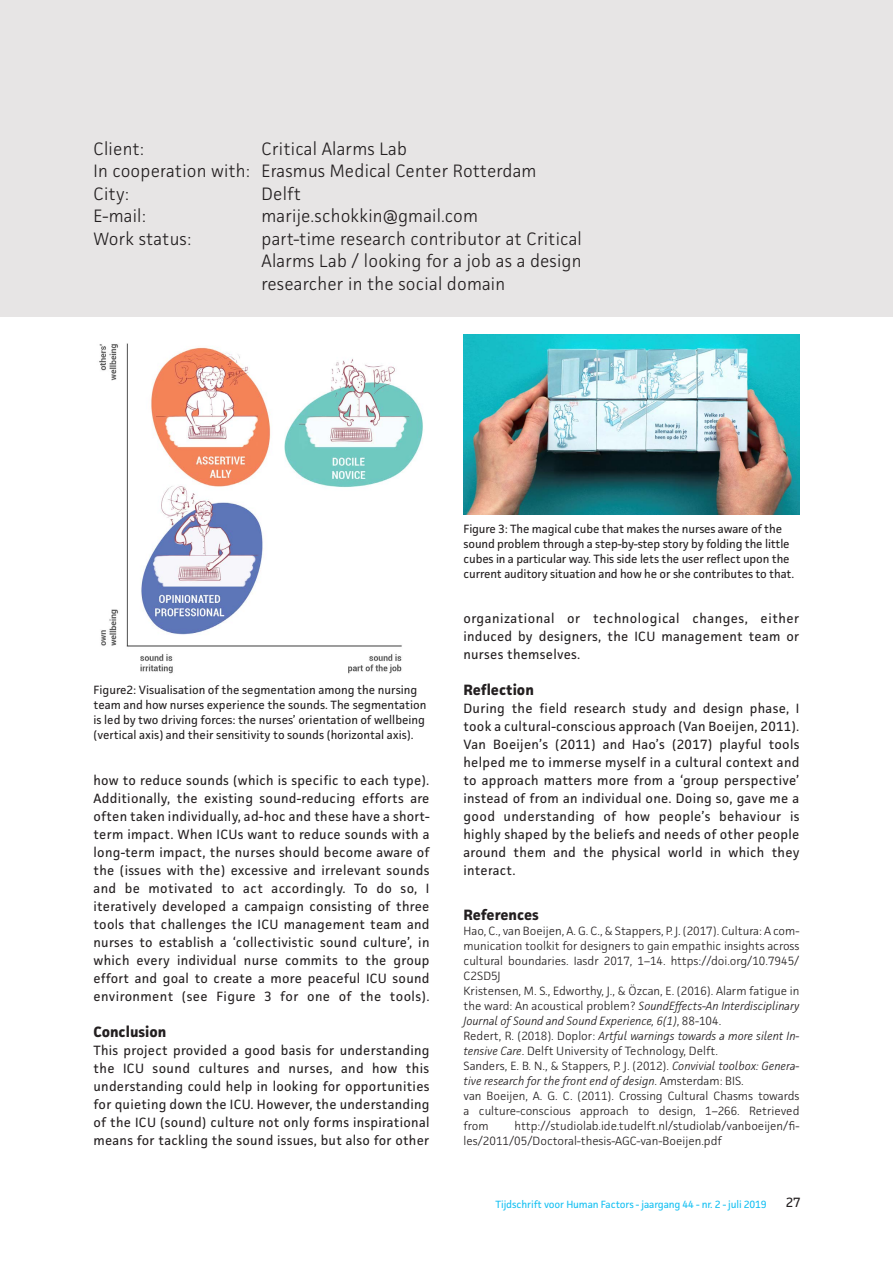
<style>
.page{position:relative;width:893px;height:1263px;background:#fff}
.page>*{position:absolute;margin:0;border:0;box-sizing:border-box;transform-origin:0 0}
.auteur_kop_zwart_TvE{font:300 18px/22.5px "Facit";letter-spacing:.01em;color:#231f20;text-align:justify}
.kop1_TvE{font:700 15px "Facit";color:#231f20}
.basistekst_TvE{font:13.5px/18px "Facit";letter-spacing:.02em;color:#231f20;text-align:justify}
.referenties_TvE{font:300 12px/15px "Facit";color:#231f20;text-align:justify}
.bijschrift-onder_TvE{font:12px/15px "Facit";letter-spacing:-.01em;color:#231f20}
.referenties_TvE-2{font:italic 300 12px/15px "Facit";color:#231f20}
.t1{font:10.5px "Facit";letter-spacing:-.01em;color:#15c0f2}
.s1{font-style:italic}
.s2{font-style:normal}
</style>
<div class="page">
<div style="left:0;top:0;width:893px;height:317px;background:#e7e5e5"></div>
<img style="left:99px;top:343px;width:324px;height:331px">
<img style="left:463px;top:335px;width:336px;height:180px">
<p class="auteur_kop_zwart_TvE" style="left:94px;top:137px;width:52px">Client:</p>
<p class="auteur_kop_zwart_TvE" style="left:262px;top:137px;width:147px">Critical Alarms Lab</p>
<p class="auteur_kop_zwart_TvE" style="left:94px;top:159px;width:444px">In cooperation with: Erasmus Medical Center Rotterdam</p>
<p class="auteur_kop_zwart_TvE" style="left:94px;top:182px;width:37px">City:</p>
<p class="auteur_kop_zwart_TvE" style="left:262px;top:182px;width:41px">Delft</p>
<p class="auteur_kop_zwart_TvE" style="left:94px;top:204px;width:54px">E-mail:</p>
<p class="auteur_kop_zwart_TvE" style="left:262px;top:204px;width:218px">marije.schokkin@gmail.com</p>
<p class="auteur_kop_zwart_TvE" style="left:94px;top:227px;width:99px">Work status:</p>
<p class="auteur_kop_zwart_TvE" style="left:262px;top:227px;width:322px">part-time research contributor at Critical Alarms Lab / looking for a job as a design researcher in the social domain</p>
<p class="bijschrift-onder_TvE" style="left:94px;top:682px;width:334px">Figure2: Visualisation of the segmentation among the nursing team and how nurses experience the sounds. The segmentation is led by two driving forces: the nurses’ orientation of wellbeing (vertical axis) and their sensitivity to sounds (horizontal axis).</p>
<p class="basistekst_TvE" style="left:94px;top:771px;width:338px">how to reduce sounds (which is specific to each type).<br>Additionally, the existing sound-reducing efforts are often taken individually, ad-hoc and these have a short&shy;term impact. When ICUs want to reduce sounds with a long-term impact, the nurses should become aware of the (issues with the) excessive and irrelevant sounds and be motivated to act accordingly. To do so, I iteratively developed a campaign consisting of three tools that challenges the ICU management team and nurses to establish a ‘collectivistic sound culture’, in which every individual nurse commits to the group effort and goal to create a more peaceful ICU sound environment (see Figure 3 for one of the tools).</p>
<p class="kop1_TvE" style="left:94px;top:1022px;width:74px">Conclusion</p>
<p class="basistekst_TvE" style="left:94px;top:1041px;width:337px">This project provided a good basis for understanding the ICU sound cultures and nurses, and how this understanding could help in looking for opportunities for quieting down the ICU. However, the understanding of the ICU (sound) culture not only forms inspirational means for tackling the sound issues, but also for other</p>
<p class="bijschrift-onder_TvE" style="left:463px;top:521px;width:332px">Figure 3: The magical cube that makes the nurses aware of the sound problem through a step-by-step story by folding the little cubes in a particular way. This side lets the user reflect upon the current auditory situation and how he or she contributes to that.</p>
<p class="basistekst_TvE" style="left:463px;top:609px;width:337px">organizational or technological changes, either induced by designers, the ICU management team or nurses themselves.</p>
<p class="kop1_TvE" style="left:463px;top:680px;width:72px">Reflection</p>
<p class="basistekst_TvE" style="left:463px;top:699px;width:338px">During the field research study and design phase, I took a cultural-conscious approach (Van Boeijen, 2011).<br>Van Boeijen’s (2011) and Hao’s (2017) playful tools helped me to immerse myself in a cultural context and to approach matters more from a ‘group perspective’ instead of from an individual one. Doing so, gave me a good understanding of how people’s behaviour is highly shaped by the beliefs and needs of other people around them and the physical world in which they interact.</p>
<p class="kop1_TvE" style="left:463px;top:905px;width:77px">References</p>
<p class="referenties_TvE" style="left:463px;top:923px;width:337px">Hao, C., van Boeijen, A. G. C., &amp; Stappers, P. J. (2017). Cultura: A com&shy;munication toolkit for designers to gain empathic insights across cultural boundaries. Iasdr 2017, 1–14. https://doi.org/10.7945/ C2SD5J</p>
<p class="referenties_TvE" style="left:463px;top:983px;width:337px">Kristensen, M. S., Edworthy, J., &amp; Özcan, E. (2016). Alarm fatigue in the ward: An acoustical problem? <span class="s1">SoundEffects-An Interdisciplinary Journal of Sound and Sound Experience, 6(1)</span>, 88-104.</p>
<p class="referenties_TvE" style="left:463px;top:1028px;width:337px">Redert, R. (2018). Doplor: <span class="s1">Artful warnings towards a more silent In&shy;tensive Care</span>. Delft University of Technology, Delft.</p>
<p class="referenties_TvE-2" style="left:463px;top:1058px;width:337px"><span class="s2">Sanders, E. B. N., &amp; Stappers, P. J. (2012).</span> Convivial toolbox: Genera&shy;tive research for the front end of design<span class="s2">. Amsterdam: BIS.</span></p>
<p class="referenties_TvE" style="left:463px;top:1088px;width:337px">van Boeijen, A. G. C. (2011). Crossing Cultural Chasms towards a culture-conscious approach to design, 1–266. Retrieved from</p>
<p class="referenties_TvE" style="left:463px;top:1118px;width:337px;text-indent:51px">http://studiolab.ide.tudelft.nl/studiolab/vanboeijen/fi&shy;les/2011/05/Doctoral-thesis-AGC-van-Boeijen.pdf</p>
<p class="t1" style="left:495px;top:1197px;width:273px">Tijdschrift voor Human Factors - jaargang 44 - nr. 2 - juli 2019</p>
<p class="basistekst_TvE" style="left:786px;top:1193px;width:16px">27</p>
</div>
